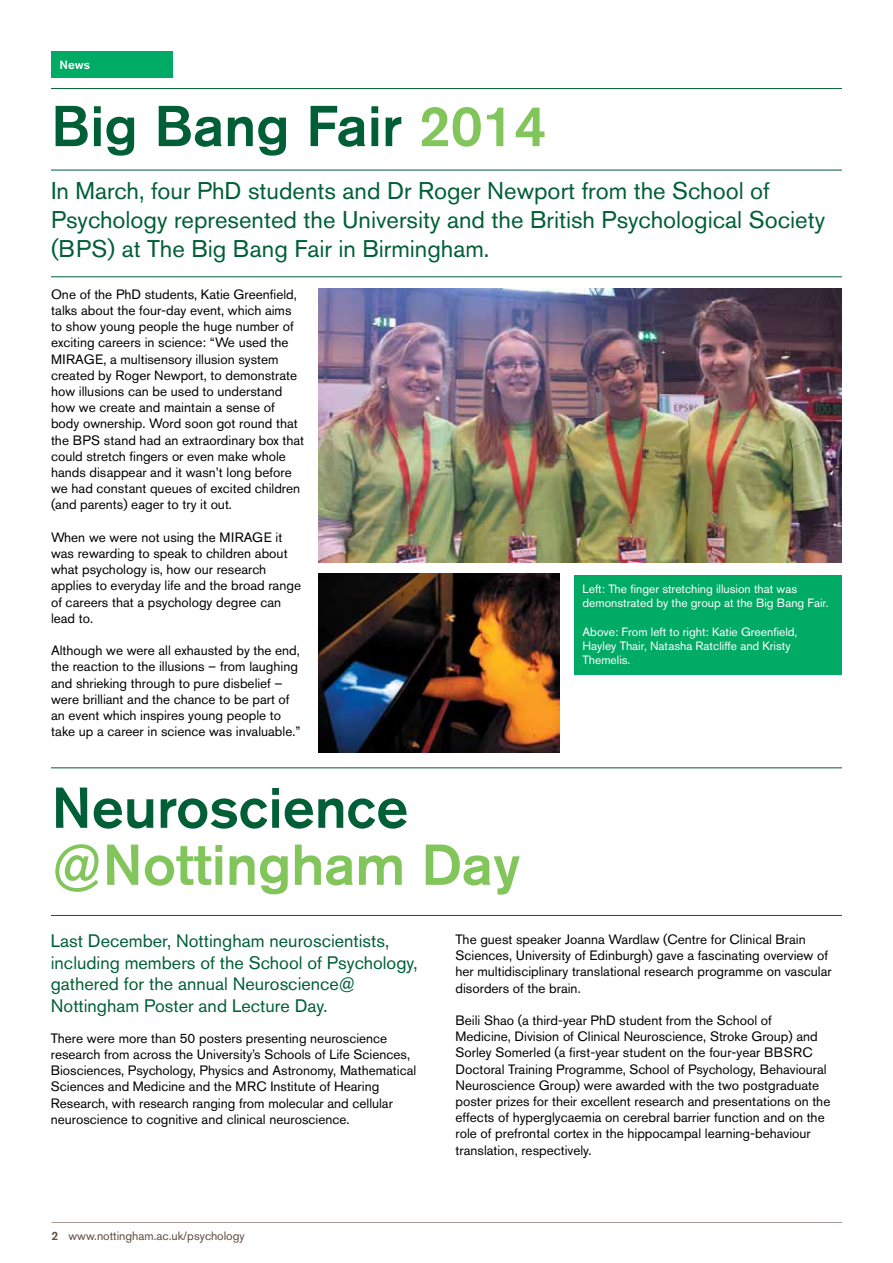
<style>
.page{position:relative;width:893px;height:1263px;background:#fff}
.page>*{position:absolute;margin:0;border:0;box-sizing:border-box;transform-origin:0 0}
.t1{font:500 57px "Akzidenz Grotesk BE";color:#005f36}
.t2{font:500 57px "Akzidenz Grotesk BE";color:#82c55b}
.t3{font:24px/28.8px "Akzidenz Grotesk BE";color:#005f36}
.t4{font:18px/21.6px "Akzidenz Grotesk BE";color:#005f36}
.t5{font:13.5px/16.2px "Akzidenz Grotesk BE";color:#000}
.t6{font:12px/14.4px "Akzidenz Grotesk BE";color:#fff}
.t7{font:12px "Akzidenz Grotesk BE";color:#604b40}
.t8{font:500 12px "Akzidenz Grotesk BE";color:#fff}
.s1{color:#82c55b}
.s2{font-weight:500}
</style>
<div class="page">
<hr style="left:51px;top:1222px;width:791px;height:1px;background:#ab9a91">
<hr style="left:51px;top:88px;width:791px;height:1px;background:#005f36">
<hr style="left:51px;top:767px;width:791px;height:1px;background:#005f36">
<div style="left:51px;top:51px;width:121px;height:26px;background:#00ab65"></div>
<hr style="left:51px;top:170px;width:791px;height:1px;background:#005f36">
<hr style="left:51px;top:276px;width:791px;height:1px;background:#005f36">
<img style="left:319px;top:289px;width:523px;height:273px">
<img style="left:319px;top:573px;width:240px;height:180px">
<div style="left:574px;top:575px;width:268px;height:100px;background:#00ab65"></div>
<hr style="left:51px;top:915px;width:791px;height:1px;background:#005f36">
<p class="t8" style="left:60px;top:57px;width:32px">News</p>
<h1 class="t1" style="left:51px;top:91px;width:497px">Big Bang Fair <span class="s1">2014</span></h1>
<h2 class="t3" style="left:51px;top:176px;width:776px">In March, four PhD students and Dr Roger Newport from the School of<br>Psychology represented the University and the British Psychological Society (BPS) at The Big Bang Fair in Birmingham.</h2>
<p class="t5" style="left:51px;top:286px;width:255px">One of the PhD students, Katie Greenfield, talks about the four-day event, which aims to show young people the huge number of exciting careers in science: “We used the MIRAGE, a multisensory illusion system created by Roger Newport, to demonstrate how illusions can be used to understand how we create and maintain a sense of body ownership. Word soon got round that the BPS stand had an extraordinary box that could stretch fingers or even make whole hands disappear and it wasn’t long before we had constant queues of excited children (and parents) eager to try it out.</p>
<p class="t5" style="left:51px;top:529px;width:252px">When we were not using the MIRAGE it was rewarding to speak to children about what psychology is, how our research applies to everyday life and the broad range of careers that a psychology degree can lead to.</p>
<p class="t5" style="left:51px;top:642px;width:251px">Although we were all exhausted by the end, the reaction to the illusions – from laughing and shrieking through to pure disbelief – were brilliant and the chance to be part of an event which inspires young people to take up a career in science was invaluable.”</p>
<h1 class="t1" style="left:51px;top:773px;width:358px">Neuroscience</h1>
<h1 class="t2" style="left:51px;top:830px;width:470px">@Nottingham Day</h1>
<p class="t6" style="left:583px;top:581px;width:248px">Left: The finger stretching illusion that was demonstrated by the group at the Big Bang Fair.</p>
<p class="t6" style="left:583px;top:624px;width:216px">Above: From left to right: Katie Greenfield,<br>Hayley Thair, Natasha Ratcliffe and Kristy<br>Themelis.</p>
<h3 class="t4" style="left:51px;top:930px;width:368px">Last December, Nottingham neuroscientists, including members of the School of Psychology, gathered for the annual Neuroscience@ Nottingham Poster and Lecture Day.</h3>
<p class="t5" style="left:51px;top:1030px;width:367px">There were more than 50 posters presenting neuroscience research from across the University’s Schools of Life Sciences, Biosciences, Psychology, Physics and Astronomy, Mathematical Sciences and Medicine and the MRC Institute of Hearing Research, with research ranging from molecular and cellular neuroscience to cognitive and clinical neuroscience.</p>
<p class="t7" style="left:51px;top:1229px;width:195px"><span class="s2">2</span> www.nottingham.ac.uk/psychology</p>
<p class="t5" style="left:456px;top:931px;width:378px">The guest speaker Joanna Wardlaw (Centre for Clinical Brain Sciences, University of Edinburgh) gave a fascinating overview of her multidisciplinary translational research programme on vascular disorders of the brain.</p>
<p class="t5" style="left:456px;top:1012px;width:376px">Beili Shao (a third-year PhD student from the School of Medicine, Division of Clinical Neuroscience, Stroke Group) and Sorley Somerled (a first-year student on the four-year BBSRC Doctoral Training Programme, School of Psychology, Behavioural Neuroscience Group) were awarded with the two postgraduate poster prizes for their excellent research and presentations on the effects of hyperglycaemia on cerebral barrier function and on the role of prefrontal cortex in the hippocampal learning-behaviour translation, respectively.</p>
</div>
